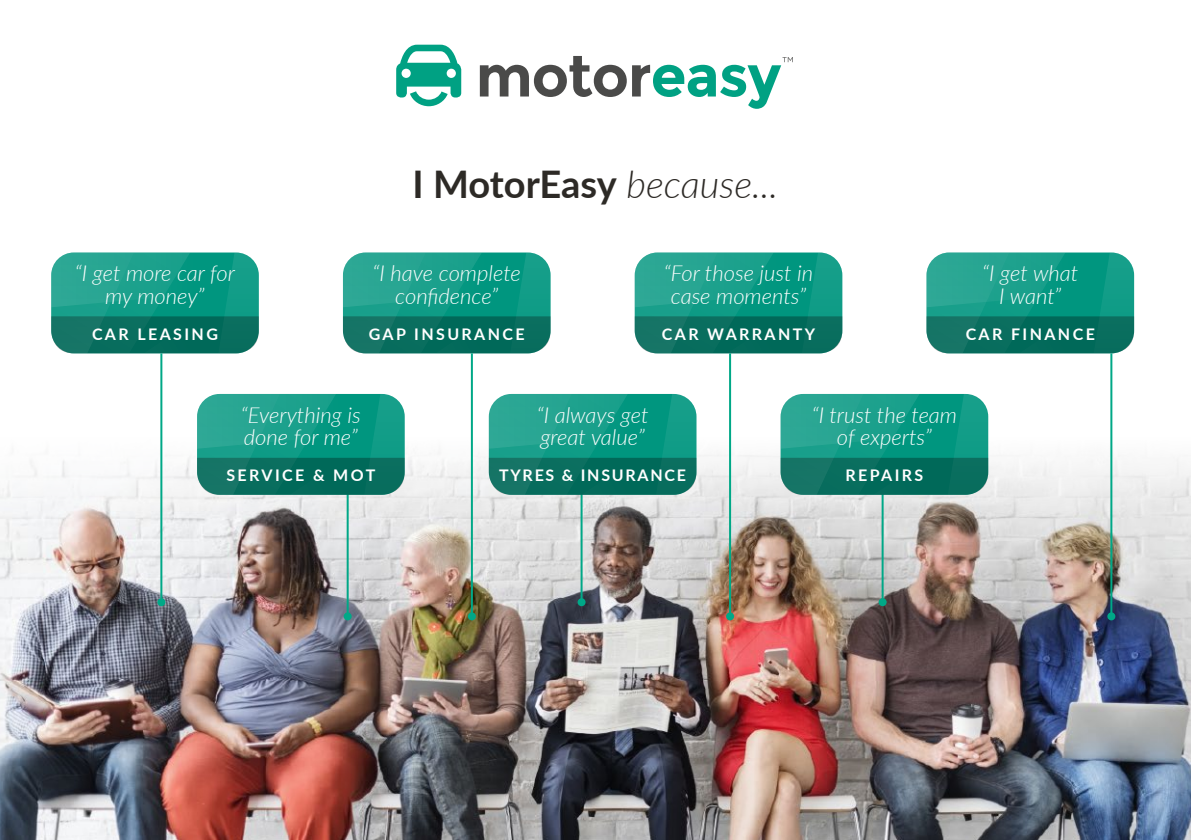
<style>
.page{position:relative;width:1191px;height:840px;background:#fff}
.page>*{position:absolute;margin:0;border:0;box-sizing:border-box;transform-origin:0 0}
.t1{font:700 38px "Lato";letter-spacing:-.005em;color:#2d2a26}
.t2{font:italic 300 22px/22px "Lato";color:#fff;text-align:center}
.t3{font:700 16px "Lato";letter-spacing:.15em;color:#fff}
.t4{font:700 16px "Lato";letter-spacing:.11em;color:#fff}
.s1{font-weight:300;font-style:italic}
</style>
<div class="page">
<svg style="left:396px;top:45px;width:65px;height:61px"></svg>
<svg style="left:480px;top:56px;width:313px;height:53px"></svg>
<img style="left:0;top:437px;width:1191px;height:402px">
<svg style="left:51px;top:252px;width:208px;height:101px;background:#178f7d"></svg>
<svg style="left:343px;top:252px;width:207px;height:101px;background:#168f7c"></svg>
<svg style="left:634px;top:252px;width:208px;height:101px;background:#178f7d"></svg>
<svg style="left:926px;top:252px;width:208px;height:101px;background:#178f7d"></svg>
<hr style="left:160px;top:353px;width:2px;height:249px;background:#00a887">
<div style="left:157px;top:598px;width:8px;height:8px;background:#00a887;border-radius:50%"></div>
<hr style="left:347px;top:486px;width:2px;height:130px;background:#00a887">
<div style="left:344px;top:612px;width:8px;height:8px;background:#00a887;border-radius:50%"></div>
<hr style="left:471px;top:353px;width:2px;height:263px;background:#00a887">
<div style="left:468px;top:612px;width:8px;height:8px;background:#00a887;border-radius:50%"></div>
<hr style="left:580px;top:473px;width:2px;height:129px;background:#00a887">
<div style="left:577px;top:598px;width:8px;height:8px;background:#00a887;border-radius:50%"></div>
<hr style="left:729px;top:353px;width:2px;height:263px;background:#00a887">
<div style="left:726px;top:612px;width:8px;height:8px;background:#00a887;border-radius:50%"></div>
<hr style="left:881px;top:488px;width:2px;height:114px;background:#00a887">
<div style="left:878px;top:598px;width:8px;height:8px;background:#00a887;border-radius:50%"></div>
<hr style="left:1110px;top:353px;width:2px;height:263px;background:#00a887">
<div style="left:1107px;top:612px;width:8px;height:8px;background:#00a887;border-radius:50%"></div>
<svg style="left:780px;top:394px;width:208px;height:100px;background:#158e7c"></svg>
<svg style="left:489px;top:394px;width:207px;height:100px;background:#158e7c"></svg>
<svg style="left:197px;top:394px;width:208px;height:100px;background:#158e7c"></svg>
<p class="t2" style="left:75px;top:261px;width:162px">“I get more car for my money”</p>
<p class="t3" style="left:92px;top:322px;width:127px">CAR LEASING</p>
<h1 class="t1" style="left:412px;top:156px;width:367px">I MotorEasy <span class="s1">because...</span></h1>
<p class="t2" style="left:373px;top:261px;width:150px">“I have complete confidence”</p>
<p class="t3" style="left:369px;top:322px;width:157px">GAP INSURANCE</p>
<p class="t2" style="left:664px;top:261px;width:151px">“For those just in case moments”</p>
<p class="t3" style="left:662px;top:322px;width:155px">CAR WARRANTY</p>
<p class="t2" style="left:982px;top:261px;width:98px">“I get what<br>I want”</p>
<p class="t3" style="left:965px;top:322px;width:131px">CAR FINANCE</p>
<p class="t2" style="left:241px;top:403px;width:121px;text-align:left">“Everything is done for me”</p>
<p class="t3" style="left:226px;top:463px;width:150px">SERVICE &amp; MOT</p>
<p class="t2" style="left:537px;top:403px;width:113px;text-align:left">“I always get great value”</p>
<p class="t4" style="left:499px;top:463px;width:188px">TYRES &amp; INSURANCE</p>
<p class="t2" style="left:811px;top:403px;width:147px">“I trust the team of experts”</p>
<p class="t3" style="left:845px;top:463px;width:79px">REPAIRS</p>
</div>
